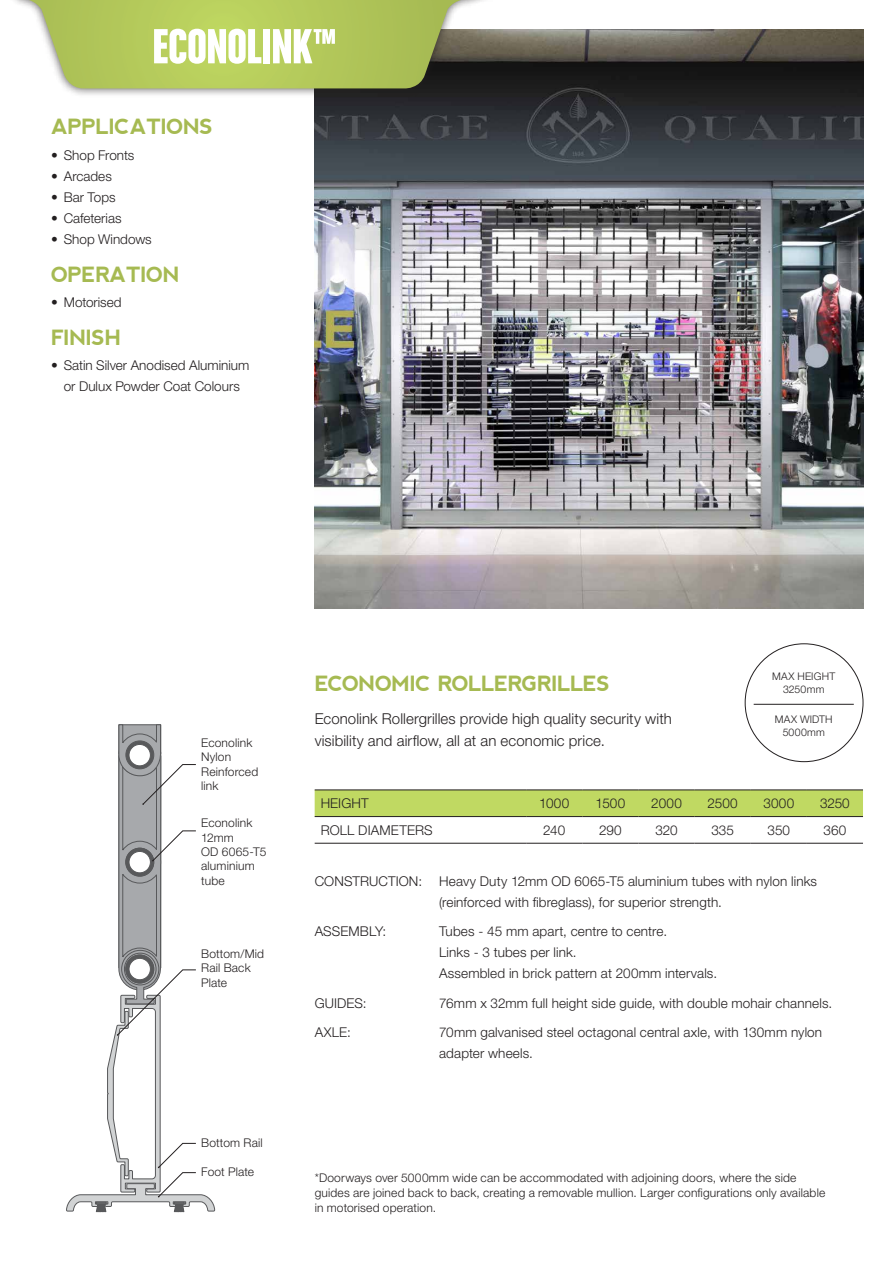
<style>
.page{position:relative;width:893px;height:1263px;background:#fff}
.page>*{position:absolute;margin:0;border:0;box-sizing:border-box;transform-origin:0 0}
.t1{font:52.5px "Chalet Comprime Hong Kong Sixty";letter-spacing:-.01em;color:#fff}
.t2{font:700 21px "nevis";letter-spacing:-.02em;color:#a6ba52}
.t3{font:300 15px/22.5px "Helvetica Neue LT Std";letter-spacing:.005em;color:#231f20}
.t4{font:300 13.5px/21px "Helvetica Neue LT Std";letter-spacing:.01em;color:#231f20}
.t5{font:300 12px/14.4px "Helvetica Neue LT Std";letter-spacing:.015em;color:#231f20}
.t6{font:300 10.5px/12.6px "Helvetica Neue LT Std";letter-spacing:.02em;color:#231f20;text-align:center}
</style>
<div class="page">
<img style="left:315px;top:30px;width:548px;height:578px">
<div style="left:315px;top:791px;width:548px;height:25px;background:#c0d962"></div>
<hr style="left:315px;top:790px;width:211px;height:1px;background:#231f20">
<hr style="left:526px;top:790px;width:56px;height:1px;background:#231f20">
<hr style="left:582px;top:790px;width:56px;height:1px;background:#231f20">
<hr style="left:638px;top:790px;width:57px;height:1px;background:#231f20">
<hr style="left:695px;top:790px;width:56px;height:1px;background:#231f20">
<hr style="left:751px;top:790px;width:56px;height:1px;background:#231f20">
<hr style="left:807px;top:790px;width:56px;height:1px;background:#231f20">
<hr style="left:315px;top:816px;width:211px;height:1px;background:#231f20">
<hr style="left:526px;top:816px;width:56px;height:1px;background:#231f20">
<hr style="left:582px;top:816px;width:56px;height:1px;background:#231f20">
<hr style="left:638px;top:816px;width:57px;height:1px;background:#231f20">
<hr style="left:695px;top:816px;width:56px;height:1px;background:#231f20">
<hr style="left:751px;top:816px;width:56px;height:1px;background:#231f20">
<hr style="left:807px;top:816px;width:56px;height:1px;background:#231f20">
<hr style="left:315px;top:843px;width:211px;height:1px;background:#231f20">
<hr style="left:526px;top:843px;width:56px;height:1px;background:#231f20">
<hr style="left:582px;top:843px;width:56px;height:1px;background:#231f20">
<hr style="left:638px;top:843px;width:57px;height:1px;background:#231f20">
<hr style="left:695px;top:843px;width:56px;height:1px;background:#231f20">
<hr style="left:751px;top:843px;width:56px;height:1px;background:#231f20">
<hr style="left:807px;top:843px;width:56px;height:1px;background:#231f20">
<div style="left:0;top:0;width:518px;height:98px;background:#231f20;opacity:.75"></div>
<svg style="left:29px;top:0;width:432px;height:88px;background:#b2c563"></svg>
<svg style="left:66px;top:724px;width:150px;height:489px"></svg>
<hr style="left:754px;top:704px;width:100px;height:1px;background:#231f20">
<h1 class="t1" style="left:152px;top:15px;width:186px">ECONOLINK™</h1>
<h2 class="t2" style="left:51px;top:115px;width:163px">APPLICATIONS</h2>
<p class="t4" style="left:51px;top:144px;width:85px">• Shop Fronts</p>
<p class="t4" style="left:51px;top:165px;width:62px">• Arcades</p>
<p class="t4" style="left:51px;top:186px;width:66px">• Bar Tops</p>
<p class="t4" style="left:51px;top:207px;width:72px">• Cafeterias</p>
<p class="t4" style="left:51px;top:228px;width:102px">• Shop Windows</p>
<h2 class="t2" style="left:51px;top:262px;width:130px">OPERATION</h2>
<p class="t4" style="left:51px;top:291px;width:72px">• Motorised</p>
<h2 class="t2" style="left:51px;top:325px;width:72px">FINISH</h2>
<p class="t4" style="left:51px;top:355px;width:200px;text-align:center">• Satin Silver Anodised Aluminium or Dulux Powder Coat Colours</p>
<p class="t5" style="left:201px;top:735px;width:59px">Econolink<br>Nylon<br>Reinforced link</p>
<p class="t5" style="left:201px;top:815px;width:67px">Econolink<br>12mm<br>OD 6065-T5 aluminium tube</p>
<p class="t5" style="left:201px;top:946px;width:64px">Bottom/Mid<br>Rail Back<br>Plate</p>
<p class="t5" style="left:201px;top:1135px;width:63px">Bottom Rail</p>
<p class="t5" style="left:201px;top:1164px;width:54px">Foot Plate</p>
<h2 class="t2" style="left:315px;top:672px;width:297px">ECONOMIC ROLLERGRILLES</h2>
<p class="t6" style="left:772px;top:670px;width:64px">MAX HEIGHT<br>3250mm</p>
<p class="t6" style="left:775px;top:713px;width:59px">MAX WIDTH<br>5000mm</p>
<p class="t3" style="left:315px;top:707px;width:359px">Econolink Rollergrilles provide high quality security with visibility and airflow, all at an economic price.</p>
<p class="t4" style="left:321px;top:792px;width:50px">HEIGHT</p>
<p class="t4" style="left:539px;top:792px;width:32px">1000</p>
<p class="t4" style="left:596px;top:792px;width:31px">1500</p>
<p class="t4" style="left:651px;top:792px;width:32px">2000</p>
<p class="t4" style="left:708px;top:792px;width:32px">2500</p>
<p class="t4" style="left:763px;top:792px;width:32px">3000</p>
<p class="t4" style="left:820px;top:792px;width:31px">3250</p>
<p class="t4" style="left:321px;top:819px;width:113px">ROLL DIAMETERS</p>
<p class="t4" style="left:543px;top:819px;width:23px">240</p>
<p class="t4" style="left:599px;top:819px;width:24px">290</p>
<p class="t4" style="left:655px;top:819px;width:24px">320</p>
<p class="t4" style="left:711px;top:819px;width:24px">335</p>
<p class="t4" style="left:767px;top:819px;width:24px">350</p>
<p class="t4" style="left:823px;top:819px;width:24px">360</p>
<p class="t4" style="left:315px;top:870px;width:109px">CONSTRUCTION:</p>
<p class="t4" style="left:439px;top:870px;width:379px">Heavy Duty 12mm OD 6065-T5 aluminium tubes with nylon links (reinforced with fibreglass), for superior strength.</p>
<p class="t4" style="left:315px;top:920px;width:73px">ASSEMBLY:</p>
<p class="t4" style="left:439px;top:920px;width:279px">Tubes - 45 mm apart, centre to centre.<br>Links - 3 tubes per link.<br>Assembled in brick pattern at 200mm intervals.</p>
<p class="t4" style="left:315px;top:992px;width:53px">GUIDES:</p>
<p class="t4" style="left:439px;top:992px;width:394px">76mm x 32mm full height side guide, with double mohair channels.</p>
<p class="t4" style="left:315px;top:1021px;width:38px">AXLE:</p>
<p class="t4" style="left:439px;top:1021px;width:384px">70mm galvanised steel octagonal central axle, with 130mm nylon adapter wheels.</p>
<p class="t5" style="left:315px;top:1170px;width:512px;line-height:15px">*Doorways over 5000mm wide can be accommodated with adjoining doors, where the side guides are joined back to back, creating a removable mullion. Larger configurations only available in motorised operation.</p>
</div>
